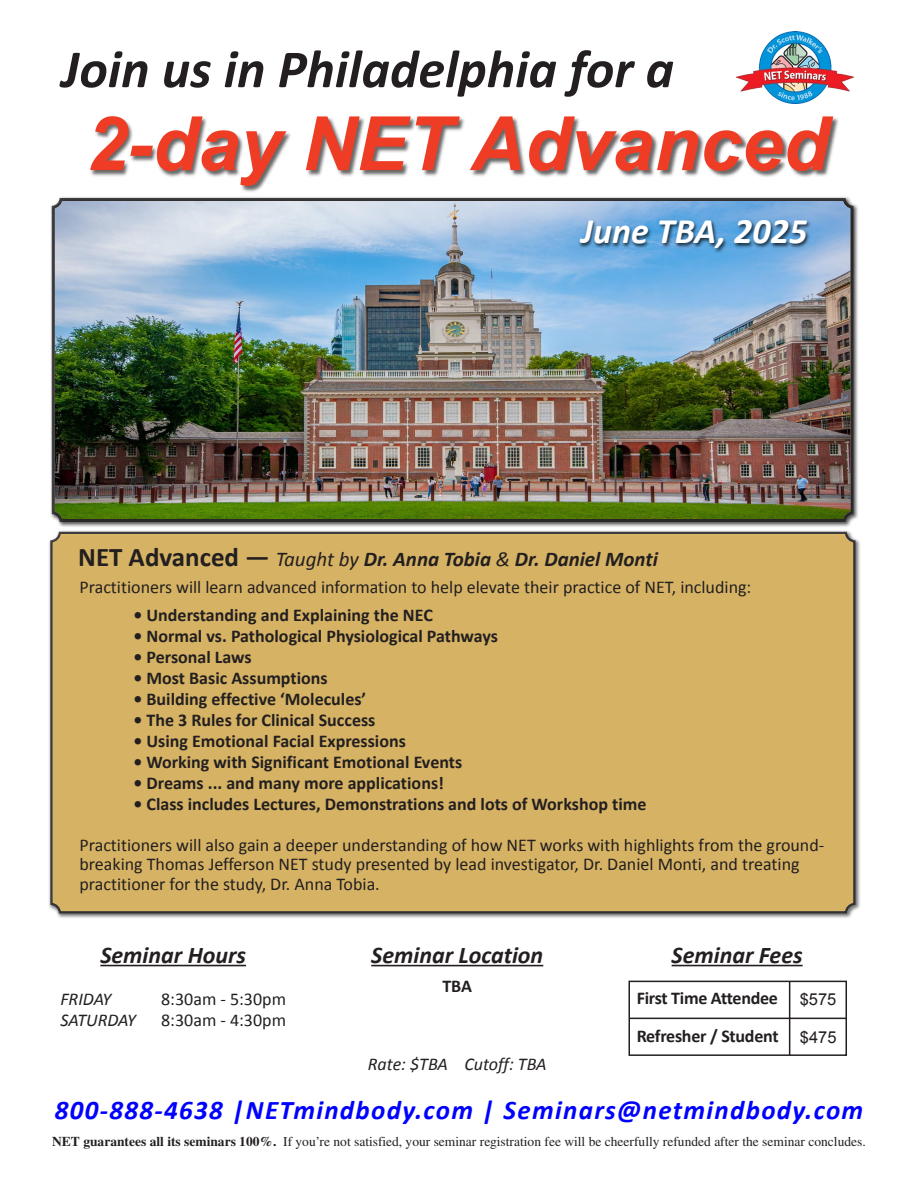
<style>
.page{position:relative;width:918px;height:1188px;background:#fff}
.page>*{position:absolute;margin:0;border:0;box-sizing:border-box;transform-origin:0 0}
.t1{font:italic 700 75px "Arial";color:#ef3d25}
.t2{font:italic 700 54px "Calibri";color:#231f20}
.t3{font:italic 700 36px "Calibri";color:#fff}
.t4{font:italic 700 27px "Calibri";letter-spacing:.05em;color:#00f}
.t5{font:italic 700 24px "Calibri";color:#231f20}
.t6{font:italic 700 21px "Calibri";color:#231f20}
.t7{font:700 18px/37.5px "Calibri";color:#231f20}
.t8{font:18px/19.5px "Calibri";color:#231f20}
.t9{font:italic 18px "Calibri";color:#231f20}
.t10{font:16.5px "Arial";color:#231f20}
.t11{font:13.5px "Times";color:#231f20}
.s1{font-style:normal;font-size:27px}
.s2{font-weight:400}
.s3{font-family:"Arial";font-weight:400;font-size:16.5px}
.s4{font-weight:700}
</style>
<div class="page">
<hr style="left:672px;top:965px;width:131px;height:1px;background:#231f20">
<hr style="left:100px;top:965px;width:146px;height:1px;background:#231f20">
<div style="left:628px;top:981px;width:219px;height:75px;border:2px solid #231f20"></div>
<hr style="left:789px;top:981px;width:1px;height:74px;background:#231f20">
<hr style="left:629px;top:1018px;width:217px;height:1px;background:#231f20">
<hr style="left:371px;top:965px;width:172px;height:1px;background:#231f20">
<div style="left:50px;top:532px;width:806px;height:382px;background:#d6b364"></div>
<img style="left:51px;top:214px;width:807px;height:317px">
<img style="left:52px;top:214px;width:801px;height:308px">
<img style="left:564px;top:214px;width:294px;height:60px">
<img style="left:736px;top:31px;width:117px;height:64px">
<img style="left:51px;top:95px;width:807px;height:119px">
<h2 class="t2" style="left:62px;top:36px;width:614px">Join us in Philadelphia for a</h2>
<h1 class="t1" style="left:86px;top:102px;width:745px">2-day NET Advanced</h1>
<h3 class="t3" style="left:581px;top:209px;width:228px">June TBA, 2025</h3>
<p class="t6" style="left:78px;top:546px;width:581px"><span class="s1">NET Advanced —</span> <span class="s2">Taught by</span> Dr. Anna Tobia <span class="s2">&amp;</span> Dr. Daniel Monti</p>
<p class="t8" style="left:80px;top:577px;width:673px">Practitioners will learn advanced information to help elevate their practice of NET, including:</p>
<p class="t7" style="left:134px;top:596px;width:301px">• Understanding and Explaining the NEC</p>
<p class="t7" style="left:133px;top:617px;width:366px">• Normal vs. Pathological Physiological Pathways</p>
<p class="t7" style="left:133px;top:638px;width:120px">• Personal Laws</p>
<p class="t7" style="left:133px;top:659px;width:196px">• Most Basic Assumptions</p>
<p class="t7" style="left:133px;top:680px;width:234px">• Building effective ‘Molecules’</p>
<p class="t7" style="left:133px;top:701px;width:243px">• The 3 Rules for Clinical Success</p>
<p class="t7" style="left:133px;top:722px;width:274px">• Using Emotional Facial Expressions</p>
<p class="t7" style="left:133px;top:743px;width:330px">• Working with Significant Emotional Events</p>
<p class="t7" style="left:133px;top:764px;width:312px">• Dreams ... and many more applications!</p>
<p class="t7" style="left:133px;top:785px;width:514px">• Class includes Lectures, Demonstrations and lots of Workshop time</p>
<p class="t8" style="left:80px;top:835px;width:746px">Practitioners will also gain a deeper understanding of how NET works with highlights from the ground&shy;breaking Thomas Jefferson NET study presented by lead investigator, Dr. Daniel Monti, and treating practitioner for the study, Dr. Anna Tobia.</p>
<h3 class="t5" style="left:100px;top:940px;width:147px">Seminar Hours</h3>
<h3 class="t5" style="left:672px;top:940px;width:133px">Seminar Fees</h3>
<p class="t9" style="left:60px;top:988px;width:53px">FRIDAY</p>
<p class="t8" style="left:161px;top:989px;width:126px">8:30am - 5:30pm</p>
<p class="t9" style="left:60px;top:1009px;width:77px">SATURDAY</p>
<p class="t8" style="left:161px;top:1010px;width:126px">8:30am - 4:30pm</p>
<h3 class="t5" style="left:371px;top:940px;width:174px">Seminar Location</h3>
<p class="t7" style="left:442px;top:967px;width:31px">TBA</p>
<p class="t7" style="left:637px;top:979px;width:201px">First Time Attendee <span class="s3">$575<br></span>Refresher / Student</p>
<p class="t10" style="left:800px;top:1028px;width:38px">$475</p>
<p class="t9" style="left:368px;top:1052px;width:180px">Rate: $TBA Cutoff: TBA</p>
<h3 class="t4" style="left:55px;top:1093px;width:810px">800-888-4638 |NETmindbody.com | Seminars@netmindbody.com</h3>
<p class="t11" style="left:52px;top:1137px;width:815px"><span class="s4">NET guarantees all its seminars 100%.</span> If you’re not satisfied, your seminar registration fee will be cheerfully refunded after the seminar concludes.</p>
</div>
